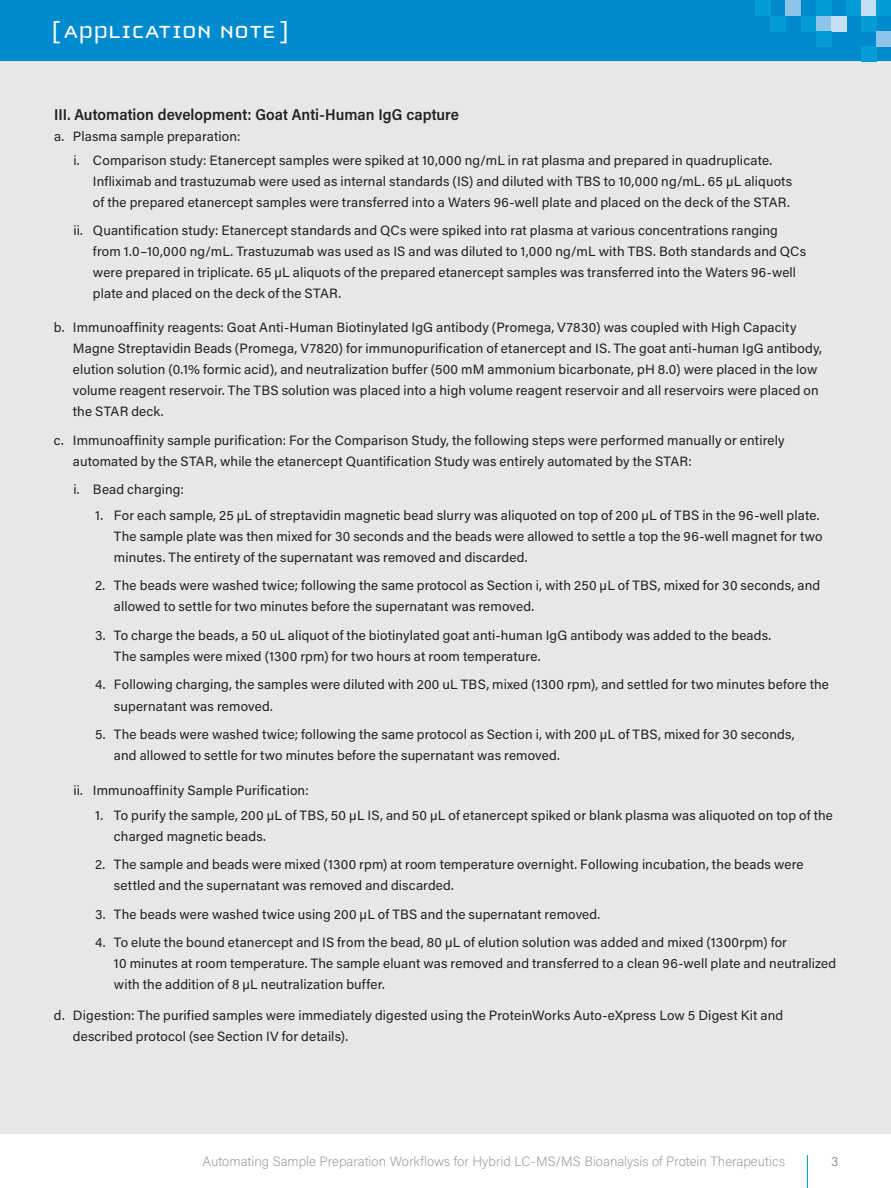
<style>
.page{position:relative;width:891px;height:1188px;background:#fff}
.page>*{position:absolute;margin:0;border:0;box-sizing:border-box;transform-origin:0 0}
.t1{font:25.5px "Cholla Unicase";letter-spacing:.01em;color:#fff;scale:1.1 1}
.t2{font:600 15.75px "Acumin Pro Semi Cond";color:#231f20}
.t3{font:13.5px/21px "Acumin Pro";letter-spacing:.01em;color:#231f20}
.t4{font:200 13.5px "Acumin Pro";letter-spacing:.005em;color:#939598}
.t5{font:13.5px "Acumin Pro";color:#939598}
</style>
<div class="page">
<hr style="left:807px;top:1155px;width:1px;height:33px;background:#008bcf">
<div style="left:0;top:0;width:891px;height:62px;background:#008bcf"></div>
<div style="left:0;top:62px;width:891px;height:1072px;background:#e6e7e9"></div>
<div style="left:755px;top:0;width:15px;height:16px;background:#059bd7"></div>
<div style="left:861px;top:47px;width:15px;height:15px;background:#059bd7"></div>
<div style="left:770px;top:16px;width:16px;height:15px;background:#059bd7"></div>
<div style="left:786px;top:0;width:15px;height:16px;background:#90c3e8"></div>
<div style="left:801px;top:16px;width:15px;height:15px;background:#059bd7"></div>
<div style="left:816px;top:16px;width:16px;height:15px;background:#90c3e8"></div>
<div style="left:832px;top:16px;width:15px;height:15px;background:#c5def2"></div>
<div style="left:816px;top:0;width:16px;height:16px;background:#059bd7"></div>
<div style="left:816px;top:31px;width:16px;height:16px;background:#059bd7"></div>
<div style="left:861px;top:0;width:15px;height:16px;background:#c5def2"></div>
<div style="left:847px;top:0;width:14px;height:16px;background:#059bd7"></div>
<div style="left:876px;top:0;width:15px;height:16px;background:#059bd7"></div>
<div style="left:861px;top:16px;width:15px;height:15px;background:#059bd7"></div>
<div style="left:876px;top:31px;width:15px;height:16px;background:#90c3e8"></div>
<h1 class="t1" style="left:52px;top:19px;width:217px">[ APPLICATION NOTE ]</h1>
<p class="t2" style="left:54px;top:103px;width:407px">III. Automation development: Goat Anti-Human IgG capture</p>
<p class="t3" style="left:73px;top:123px;width:700px;line-height:24.8px;text-indent:-19px">a. Plasma sample preparation:<br>i. Comparison study: Etanercept samples were spiked at 10,000 ng/mL in rat plasma and prepared in quadruplicate.</p>
<p class="t3" style="left:93px;top:171px;width:701px">Infliximab and trastuzumab were used as internal standards (IS) and diluted with TBS to 10,000 ng/mL. 65 µL aliquots of the prepared etanercept samples were transferred into a Waters 96-well plate and placed on the deck of the STAR.</p>
<p class="t3" style="left:93px;top:219px;width:715px;text-indent:-19px">ii. Quantification study: Etanercept standards and QCs were spiked into rat plasma at various concentrations ranging from 1.0–10,000 ng/mL. Trastuzumab was used as IS and was diluted to 1,000 ng/mL with TBS. Both standards and QCs were prepared in triplicate. 65 µL aliquots of the prepared etanercept samples was transferred into the Waters 96-well plate and placed on the deck of the STAR.</p>
<p class="t3" style="left:73px;top:316px;width:751px;text-indent:-19px">b. Immunoaffinity reagents: Goat Anti-Human Biotinylated IgG antibody (Promega, V7830) was coupled with High Capacity Magne Streptavidin Beads (Promega, V7820) for immunopurification of etanercept and IS. The goat anti-human IgG antibody, elution solution (0.1% formic acid), and neutralization buffer (500 mM ammonium bicarbonate, pH 8.0) were placed in the low volume reagent reservoir. The TBS solution was placed into a high volume reagent reservoir and all reservoirs were placed on the STAR deck.</p>
<p class="t3" style="left:73px;top:429px;width:713px;text-indent:-19px">c. Immunoaffinity sample purification: For the Comparison Study, the following steps were performed manually or entirely automated by the STAR, while the etanercept Quantification Study was entirely automated by the STAR:</p>
<p class="t3" style="left:73px;top:478px;width:112px">i. Bead charging:</p>
<p class="t3" style="left:114px;top:504px;width:710px;text-indent:-19px">1. For each sample, 25 µL of streptavidin magnetic bead slurry was aliquoted on top of 200 µL of TBS in the 96-well plate.<br>The sample plate was then mixed for 30 seconds and the beads were allowed to settle a top the 96-well magnet for two minutes. The entirety of the supernatant was removed and discarded.</p>
<p class="t3" style="left:114px;top:575px;width:708px;text-indent:-19px">2. The beads were washed twice; following the same protocol as Section i, with 250 µL of TBS, mixed for 30 seconds, and allowed to settle for two minutes before the supernatant was removed.</p>
<p class="t3" style="left:114px;top:624px;width:659px;text-indent:-19px">3. To charge the beads, a 50 uL aliquot of the biotinylated goat anti-human IgG antibody was added to the beads.<br>The samples were mixed (1300 rpm) for two hours at room temperature.</p>
<p class="t3" style="left:114px;top:674px;width:717px;text-indent:-19px">4. Following charging, the samples were diluted with 200 uL TBS, mixed (1300 rpm), and settled for two minutes before the supernatant was removed.</p>
<p class="t3" style="left:114px;top:723px;width:682px;text-indent:-19px">5. The beads were washed twice; following the same protocol as Section i, with 200 µL of TBS, mixed for 30 seconds, and allowed to settle for two minutes before the supernatant was removed.</p>
<p class="t3" style="left:73px;top:779px;width:237px">ii. Immunoaffinity Sample Purification:</p>
<p class="t3" style="left:114px;top:804px;width:721px;text-indent:-19px">1. To purify the sample, 200 µL of TBS, 50 µL IS, and 50 µL of etanercept spiked or blank plasma was aliquoted on top of the charged magnetic beads.</p>
<p class="t3" style="left:114px;top:853px;width:691px;text-indent:-19px">2. The sample and beads were mixed (1300 rpm) at room temperature overnight. Following incubation, the beads were settled and the supernatant was removed and discarded.</p>
<p class="t3" style="left:95px;top:903px;width:507px">3. The beads were washed twice using 200 µL of TBS and the supernatant removed.</p>
<p class="t3" style="left:114px;top:931px;width:724px;text-indent:-19px">4. To elute the bound etanercept and IS from the bead, 80 µL of elution solution was added and mixed (1300rpm) for<br>10 minutes at room temperature. The sample eluant was removed and transferred to a clean 96-well plate and neutralized with the addition of 8 µL neutralization buffer.</p>
<p class="t3" style="left:73px;top:1004px;width:712px;text-indent:-19px">d. Digestion: The purified samples were immediately digested using the ProteinWorks Auto-eXpress Low 5 Digest Kit and described protocol (see Section IV for details).</p>
<p class="t4" style="left:202px;top:1152px;width:584px">Automating Sample Preparation Workflows for Hybrid LC-MS/MS Bioanalysis of Protein Therapeutics</p>
<p class="t5" style="left:831px;top:1151px;width:9px">3</p>
</div>
